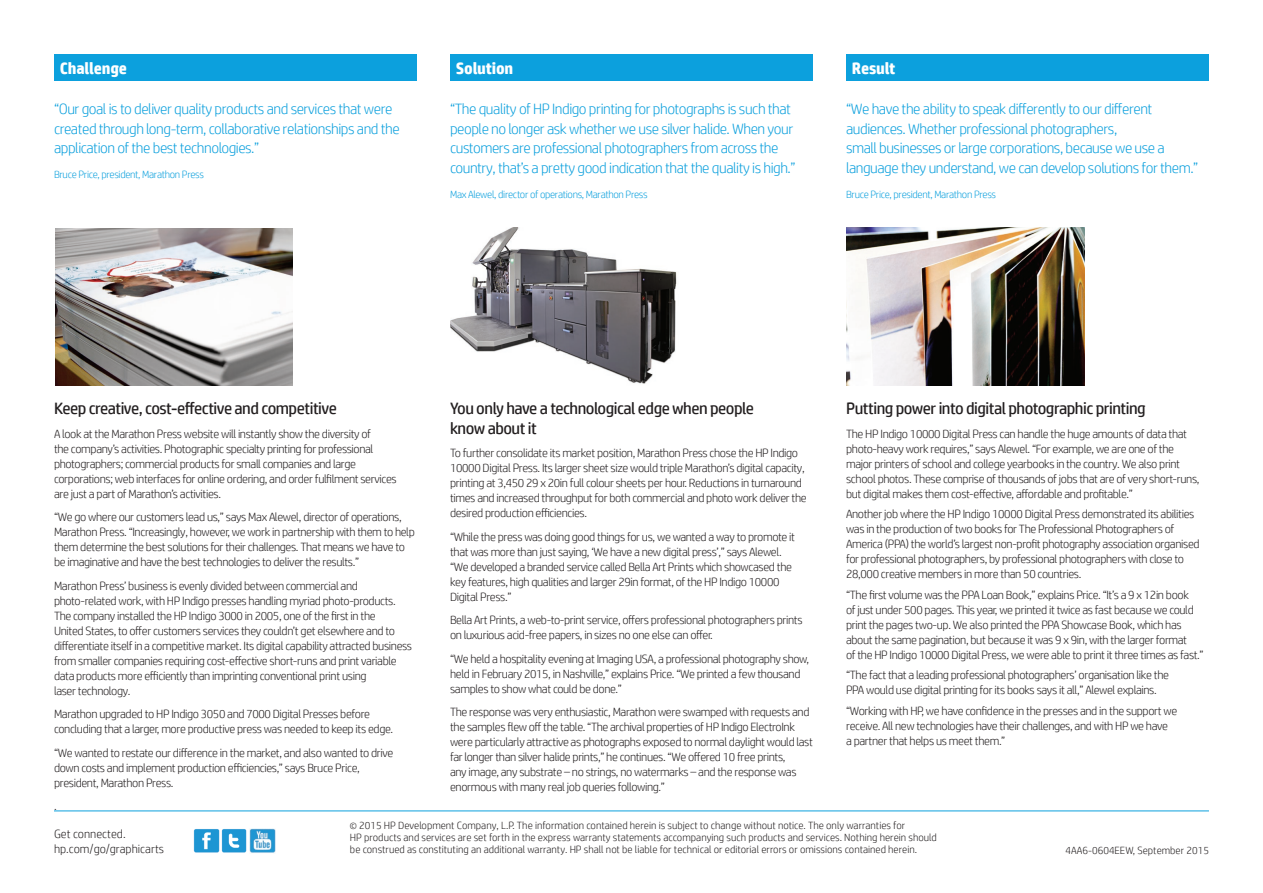
<style>
.page{position:relative;width:1263px;height:893px;background:#fff}
.page>*{position:absolute;margin:0;border:0;box-sizing:border-box;transform-origin:0 0}
.sub-headers{font:16.5px/19.5px "HP Simplified";letter-spacing:-.03em;color:#231f20}
.t1{font:700 16.5px "HP Simplified";letter-spacing:-.01em;color:#fff}
.t2{font:300 15px/19.5px "HP Simplified";letter-spacing:-.03em;color:#0ca0dd}
.body{font:300 12px/15px "HP Simplified";letter-spacing:-.03em;color:#231f20}
.body-2{font:300 12px/15px "HP Simplified";color:#231f20}
.Copyright{font:300 10.5px/12px "HP Simplified";color:#231f20}
.t3{font:300 10.5px "HP Simplified";letter-spacing:-.03em;color:#0ca0dd}
.s1{font-size:9px}
</style>
<div class="page">
<hr style="left:54px;top:810px;width:1155px;height:1px;background:#0ca0dd">
<div style="left:54px;top:54px;width:363px;height:27px;background:#0ca0dd"></div>
<div style="left:450px;top:54px;width:363px;height:27px;background:#0ca0dd"></div>
<div style="left:846px;top:54px;width:363px;height:27px;background:#0ca0dd"></div>
<img style="left:193px;top:829px;width:26px;height:24px">
<img style="left:221px;top:829px;width:26px;height:24px">
<img style="left:250px;top:828px;width:25px;height:25px">
<img style="left:846px;top:227px;width:238px;height:158px">
<img style="left:450px;top:227px;width:227px;height:157px">
<img style="left:55px;top:228px;width:237px;height:158px">
<p class="t1" style="left:60px;top:59px;width:69px">Challenge</p>
<p class="t1" style="left:456px;top:59px;width:59px">Solution</p>
<p class="t1" style="left:852px;top:59px;width:45px">Result</p>
<p class="t2" style="left:54px;top:99px;width:347px">“Our goal is to deliver quality products and services that were created through long-term, collaborative relationships and the application of the best technologies.”</p>
<p class="t3" style="left:54px;top:169px;width:151px">Bruce Price, president, Marathon Press</p>
<p class="t2" style="left:846px;top:99px;width:354px">“We have the ability to speak differently to our different audiences. Whether professional photographers,<br>small businesses or large corporations, because we use a language they understand, we can develop solutions for them.”</p>
<p class="t3" style="left:846px;top:188px;width:151px">Bruce Price, president, Marathon Press</p>
<p class="t2" style="left:450px;top:99px;width:347px">“The quality of HP Indigo printing for photographs is such that people no longer ask whether we use silver halide. When your customers are professional photographers from across the country, that’s a pretty good indication that the quality is high.”</p>
<p class="t3" style="left:450px;top:188px;width:199px">Max Alewel, director of operations, Marathon Press</p>
<p class="sub-headers" style="left:54px;top:398px;width:284px">Keep creative, cost-effective and competitive</p>
<p class="body" style="left:54px;top:426px;width:344px">A look at the Marathon Press website will instantly show the diversity of<br>the company’s activities. Photographic specialty printing for professional photographers; commercial products for small companies and large corporations; web interfaces for online ordering, and order fulfilment services are just a part of Marathon’s activities.</p>
<p class="body" style="left:54px;top:509px;width:362px">“We go where our customers lead us,” says Max Alewel, director of operations, Marathon Press. “Increasingly, however, we work in partnership with them to help them determine the best solutions for their challenges. That means we have to be imaginative and have the best technologies to deliver the results.”</p>
<p class="body" style="left:54px;top:578px;width:360px">Marathon Press’ business is evenly divided between commercial and photo-related work, with HP Indigo presses handling myriad photo-products.<br>The company installed the HP Indigo 3000 in 2005, one of the first in the<br>United States, to offer customers services they couldn’t get elsewhere and to differentiate itself in a competitive market. Its digital capability attracted business from smaller companies requiring cost-effective short-runs and print variable data products more efficiently than imprinting conventional print using<br>laser technology.</p>
<p class="body" style="left:54px;top:706px;width:341px">Marathon upgraded to HP Indigo 3050 and 7000 Digital Presses before concluding that a larger, more productive press was needed to keep its edge.</p>
<p class="body" style="left:54px;top:745px;width:341px">“We wanted to restate our difference in the market, and also wanted to drive down costs and implement production efficiencies,” says Bruce Price, president, Marathon Press.</p>
<p class="body" style="left:54px;top:798px;width:4px">.</p>
<p class="sub-headers" style="left:450px;top:398px;width:305px">You only have a technological edge when people know about it</p>
<p class="body" style="left:450px;top:445px;width:358px">To further consolidate its market position, Marathon Press chose the HP Indigo 10000 Digital Press. Its larger sheet size would triple Marathon’s digital capacity, printing at 3,450 29 x 20in full colour sheets per hour. Reductions in turnaround times and increased throughput for both commercial and photo work deliver the desired production efficiencies.</p>
<p class="body" style="left:450px;top:529px;width:347px">“While the press was doing good things for us, we wanted a way to promote it that was more than just saying, ‘We have a new digital press’,” says Alewel. “We developed a branded service called Bella Art Prints which showcased the key features, high qualities and larger 29in format, of the HP Indigo 10000<br>Digital Press.”</p>
<p class="body" style="left:450px;top:612px;width:354px">Bella Art Prints, a web-to-print service, offers professional photographers prints on luxurious acid-free papers, in sizes no one else can offer.</p>
<p class="body" style="left:450px;top:651px;width:361px">“We held a hospitality evening at Imaging USA, a professional photography show, held in February 2015, in Nashville,” explains Price. “We printed a few thousand samples to show what could be done.”</p>
<p class="body" style="left:450px;top:704px;width:364px">The response was very enthusiastic, Marathon were swamped with requests and the samples flew off the table. “The archival properties of HP Indigo ElectroInk were particularly attractive as photographs exposed to normal daylight would last far longer than silver halide prints,” he continues. “We offered 10 free prints,<br>any image, any substrate – no strings, no watermarks – and the response was enormous with many real job queries following.”</p>
<p class="sub-headers" style="left:846px;top:398px;width:301px">Putting power into digital photographic printing</p>
<p class="body" style="left:846px;top:426px;width:355px">The HP Indigo 10000 Digital Press can handle the huge amounts of data that photo-heavy work requires,” says Alewel. “For example, we are one of the major printers of school and college yearbooks in the country. We also print school photos. These comprise of thousands of jobs that are of very short-runs, but digital makes them cost-effective, affordable and profitable.”</p>
<p class="body" style="left:846px;top:506px;width:355px">Another job where the HP Indigo 10000 Digital Press demonstrated its abilities was in the production of two books for The Professional Photographers of America (PPA) the world’s largest non-profit photography association organised for professional photographers, by professional photographers with close to 28,000 creative members in more than 50 countries.</p>
<p class="body" style="left:846px;top:587px;width:359px">“The first volume was the PPA Loan Book,” explains Price. “It’s a 9 x 12in book<br>of just under 500 pages. This year, we printed it twice as fast because we could print the pages two-up. We also printed the PPA Showcase Book, which has about the same pagination, but because it was 9 x 9in, with the larger format<br>of the HP Indigo 10000 Digital Press, we were able to print it three times as fast.”</p>
<p class="body" style="left:846px;top:667px;width:324px">“The fact that a leading professional photographers’ organisation like the<br>PPA would use digital printing for its books says it all,” Alewel explains.</p>
<p class="body" style="left:846px;top:703px;width:333px">“Working with HP, we have confidence in the presses and in the support we receive. All new technologies have their challenges, and with HP we have<br>a partner that helps us meet them.”</p>
<p class="body-2" style="left:54px;top:826px;width:112px">Get connected. hp.com/go/graphicarts</p>
<p class="Copyright" style="left:350px;top:819px;width:588px"><span class="s1">©</span> 2015 HP Development Company, L.P. The information contained herein is subject to change without notice. The only warranties for<br>HP products and services are set forth in the express warranty statements accompanying such products and services. Nothing herein should be construed as constituting an additional warranty. HP shall not be liable for technical or editorial errors or omissions contained herein.</p>
<p class="Copyright" style="left:1065px;top:844px;width:145px">4AA6-0604EEW, September 2015</p>
</div>
